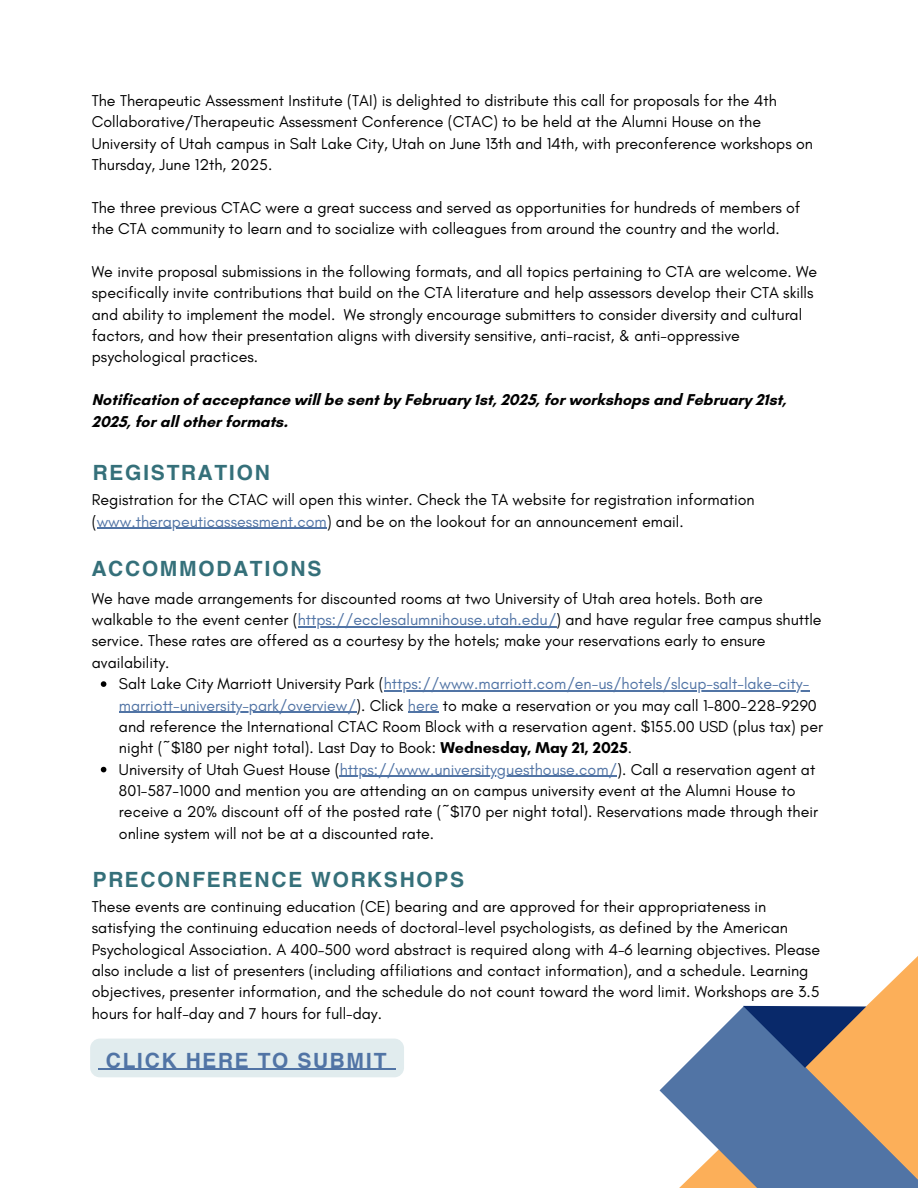
<style>
.page{position:relative;width:918px;height:1188px;background:#fff}
.page>*{position:absolute;margin:0;border:0;box-sizing:border-box;transform-origin:0 0}
.t1{font:700 21px "Helvetica World";letter-spacing:.08em;color:#35707a}
.t2{font:700 21px "Helvetica World";letter-spacing:.08em;color:#5174a5}
.t3{font:16.05px/21.3px "Glacial Indifference";color:#000}
.t4{font:700 16.05px/21.3px "Glacial Indifference";color:#000}
.t5{font:16.05px "Glacial Indifference";color:#5174a5}
.s1{color:#5174a5}
.s2{color:#000}
.s3{font-weight:700}
</style>
<div class="page">
<svg style="left:659px;top:1006px;width:259px;height:182px;fill:#5174a5"></svg>
<svg style="left:743px;top:1006px;width:124px;height:62px;background:#585e75"></svg>
<hr style="left:97px;top:528px;width:230px;height:1px;background:#5174a5">
<hr style="left:298px;top:626px;width:258px;height:1px;background:#5174a5">
<svg style="left:101px;top:681px;width:5px;height:6px"></svg>
<hr style="left:384px;top:690px;width:425px;height:1px;background:#5174a5">
<hr style="left:119px;top:712px;width:237px;height:1px;background:#5174a5">
<hr style="left:408px;top:712px;width:30px;height:1px;background:#5174a5">
<svg style="left:101px;top:767px;width:5px;height:5px"></svg>
<hr style="left:340px;top:776px;width:277px;height:1px;background:#5174a5">
<div style="left:90px;top:1039px;width:314px;height:38px;background:#e1ecee;border-radius:10px"></div>
<hr style="left:106px;top:1069px;width:282px;height:1px;background:#5174a5">
<p class="t3" style="left:92px;top:90px;width:723px">The Therapeutic Assessment Institute (TAI) is delighted to distribute this call for proposals for the 4th Collaborative/Therapeutic Assessment Conference (CTAC) to be held at the Alumni House on the University of Utah campus in Salt Lake City, Utah on June 13th and 14th, with preconference workshops on Thursday, June 12th, 2025.</p>
<h1 class="t3" style="left:92px;top:197px;width:710px">The three previous CTAC were a great success and served as opportunities for hundreds of members of the CTA community to learn and to socialize with colleagues from around the country and the world.</h1>
<p class="t3" style="left:92px;top:261px;width:727px">We invite proposal submissions in the following formats, and all topics pertaining to CTA are welcome. We specifically invite contributions that build on the CTA literature and help assessors develop their CTA skills and ability to implement the model. We strongly encourage submitters to consider diversity and cultural factors, and how their presentation aligns with diversity sensitive, anti-racist, &amp; anti-oppressive psychological practices.</p>
<h1 class="t4" style="left:92px;top:389px;width:696px">Notification of acceptance will be sent by February 1st, 2025, for workshops and February 21st,<br>2025, for all other formats.</h1>
<p class="t1" style="left:93px;top:456px;width:179px">REGISTRATION</p>
<p class="t3" style="left:92px;top:489px;width:664px">Registration for the CTAC will open this winter. Check the TA website for registration information (<span class="s1">www.therapeuticassessment.com</span>) and be on the lookout for an announcement email.</p>
<h2 class="t1" style="left:92px;top:551px;width:231px">ACCOMMODATIONS</h2>
<h1 class="t3" style="left:92px;top:587px;width:731px">We have made arrangements for discounted rooms at two University of Utah area hotels. Both are walkable to the event center (<span class="s1">https://ecclesalumnihouse.utah.edu/</span>) and have regular free campus shuttle</h1>
<p class="t3" style="left:92px;top:630px;width:675px">service. These rates are offered as a courtesy by the hotels; make your reservations early to ensure</p>
<p class="t3" style="left:92px;top:652px;width:79px">availability.</p>
<p class="t5" style="left:119px;top:674px;width:692px"><span class="s2">Salt Lake City Marriott University Park (</span>https://www.marriott.com/en-us/hotels/slcup-salt-lake-city-</p>
<p class="t3" style="left:119px;top:694px;width:706px"><span class="s1">marriott-university-park/overview/</span>). Click <span class="s1">here</span> to make a reservation or you may call 1-800-228-9290 and reference the International CTAC Room Block with a reservation agent. $155.00 USD (plus tax) per night (~$180 per night total). Last Day to Book: <span class="s3">Wednesday, May 21, 2025</span>.<br>University of Utah Guest House (<span class="s1">https://www.universityguesthouse.com/</span>). Call a reservation agent at</p>
<p class="t3" style="left:119px;top:780px;width:701px">801-587-1000 and mention you are attending an on campus university event at the Alumni House to receive a 20% discount off of the posted rate (~$170 per night total). Reservations made through their online system will not be at a discounted rate.</p>
<h1 class="t1" style="left:93px;top:862px;width:373px">PRECONFERENCE WORKSHOPS</h1>
<p class="t3" style="left:92px;top:895px;width:730px">These events are continuing education (CE) bearing and are approved for their appropriateness in satisfying the continuing education needs of doctoral-level psychologists, as defined by the American Psychological Association. A 400–500 word abstract is required along with 4-6 learning objectives. Please also include a list of presenters (including affiliations and contact information), and a schedule. Learning objectives, presenter information, and the schedule do not count toward the word limit. Workshops are 3.5 hours for half-day and 7 hours for full-day.</p>
<h1 class="t2" style="left:106px;top:1043px;width:282px">CLICK HERE TO SUBMIT</h1>
</div>
